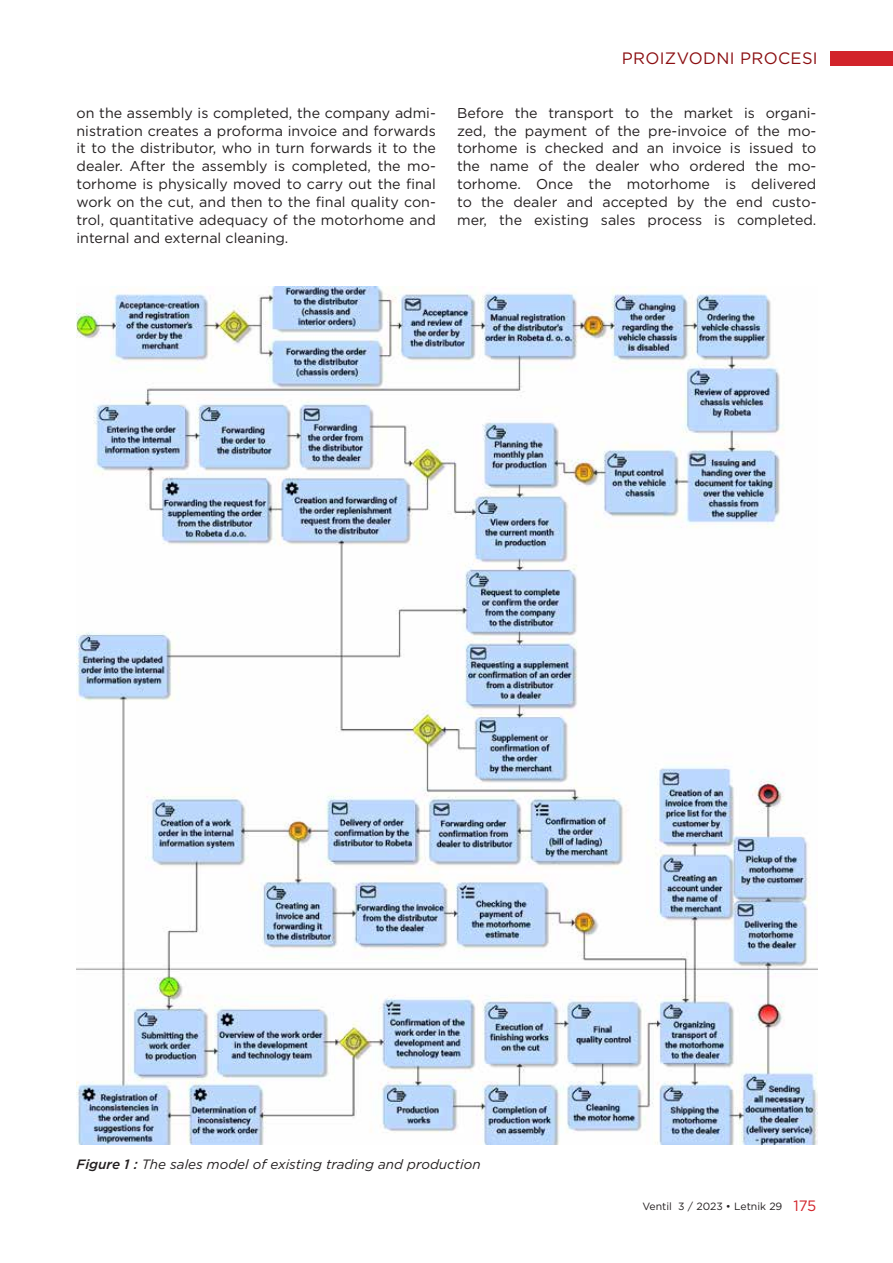
<style>
.page{position:relative;width:893px;height:1263px;background:#fff}
.page>*{position:absolute;margin:0;border:0;box-sizing:border-box;transform-origin:0 0}
.t1{font:16.5px "Gotham";letter-spacing:.02em;color:#8b0e11}
.t2{font:15px "Gotham";color:#d2232a}
.t3{font:14.25px/17.9px "Gotham";color:#231f20;text-align:justify}
.t4{font:italic 13.5px "Gotham";color:#231f20}
.t5{font:10.5px "Gotham";color:#231f20}
.s1{font-weight:500}
</style>
<div class="page">
<img style="left:77px;top:286px;width:741px;height:859px">
<div style="left:831px;top:51px;width:62px;height:14px;background:#d2232a"></div>
<p class="t1" style="left:622px;top:48px;width:197px">PROIZVODNI PROCESI</p>
<p class="t3" style="left:77px;top:103px;width:361px">on the assembly is completed, the company admi&shy;nistration creates a proforma invoice and forwards it to the distributor, who in turn forwards it to the dealer. After the assembly is completed, the mo&shy;torhome is physically moved to carry out the final work on the cut, and then to the final quality con&shy;trol, quantitative adequacy of the motorhome and internal and external cleaning.</p>
<p class="t3" style="left:457px;top:103px;width:361px">Before the transport to the market is organi&shy;zed, the payment of the pre-invoice of the mo&shy;torhome is checked and an invoice is issued to the name of the dealer who ordered the mo&shy;torhome. Once the motorhome is delivered to the dealer and accepted by the end custo&shy;mer, the existing sales process is completed.</p>
<p class="t4" style="left:77px;top:1156px;width:406px"><span class="s1">Figure 1 :</span> The sales model of existing trading and production</p>
<p class="t5" style="left:642px;top:1199px;width:141px">Ventil 3 / 2023 • Letnik 29</p>
<p class="t2" style="left:793px;top:1196px;width:25px">175</p>
</div>
